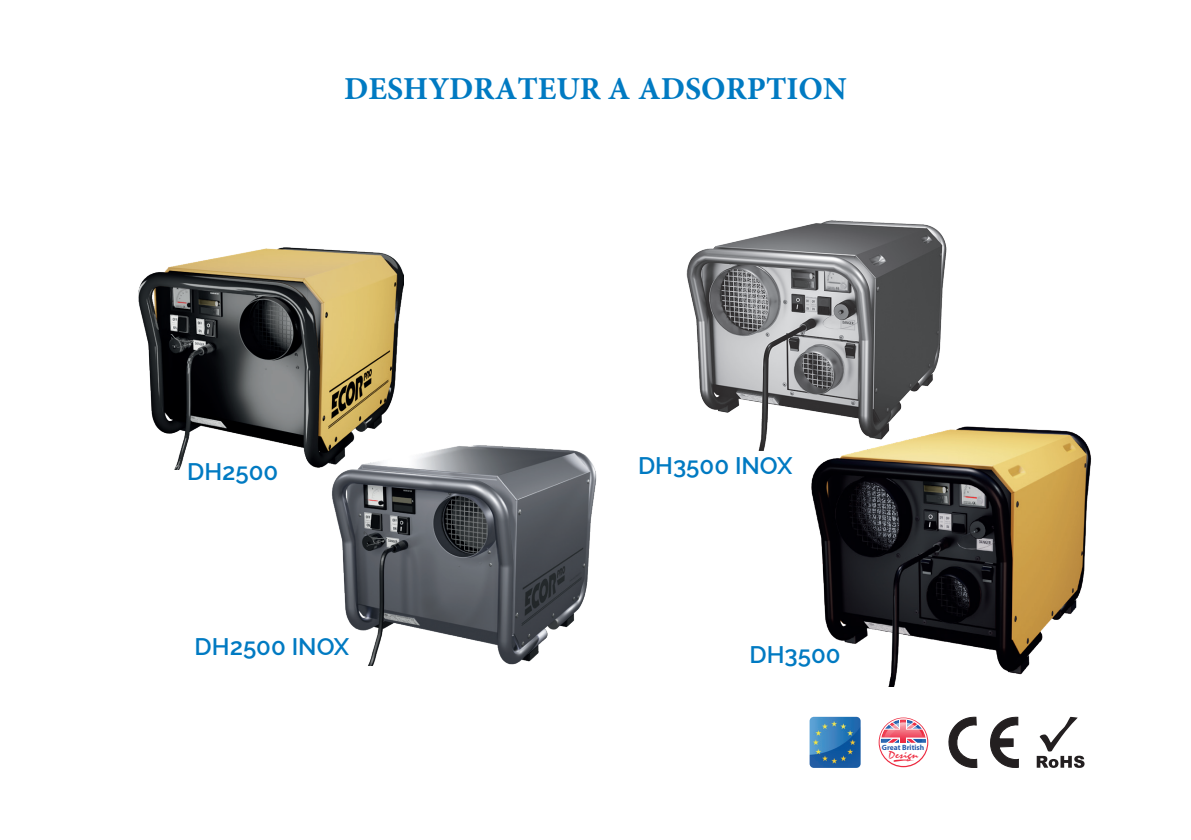
<style>
.page{position:relative;width:1191px;height:840px;background:#fff}
.page>*{position:absolute;margin:0;border:0;box-sizing:border-box;transform-origin:0 0}
.t1{font:700 32px "Minion Pro";color:#007ac2}
.t2{font:600 24px "Raleway";color:#007ac2}
.t3{font:10.2px "Mistral Std";color:#ed2c41;scale:1.3 1}
.t4{font:700 7.6px "Myriad";color:#275caa}
</style>
<div class="page">
<svg style="left:879px;top:717px;width:48px;height:50px"></svg>
<svg style="left:990px;top:716px;width:29px;height:51px"></svg>
<svg style="left:948px;top:716px;width:29px;height:51px"></svg>
<img style="left:138px;top:247px;width:266px;height:222px">
<img style="left:330px;top:442px;width:267px;height:223px">
<img style="left:686px;top:220px;width:261px;height:230px">
<img style="left:809px;top:422px;width:283px;height:264px">
<svg style="left:1036px;top:716px;width:48px;height:51px"></svg>
<img style="left:809px;top:716px;width:51px;height:51px">
<h1 class="t1" style="left:344px;top:66px;width:504px">DESHYDRATEUR A ADSORPTION</h1>
<p class="t2" style="left:187px;top:457px;width:93px">DH2500</p>
<p class="t2" style="left:638px;top:451px;width:156px">DH3500 INOX</p>
<p class="t2" style="left:195px;top:632px;width:156px">DH2500 INOX</p>
<p class="t2" style="left:749px;top:640px;width:93px">DH3500</p>
<p class="t4" style="left:882px;top:743px;width:44px">Great British</p>
<p class="t3" style="left:888px;top:748px;width:24px">Design</p>
</div>
